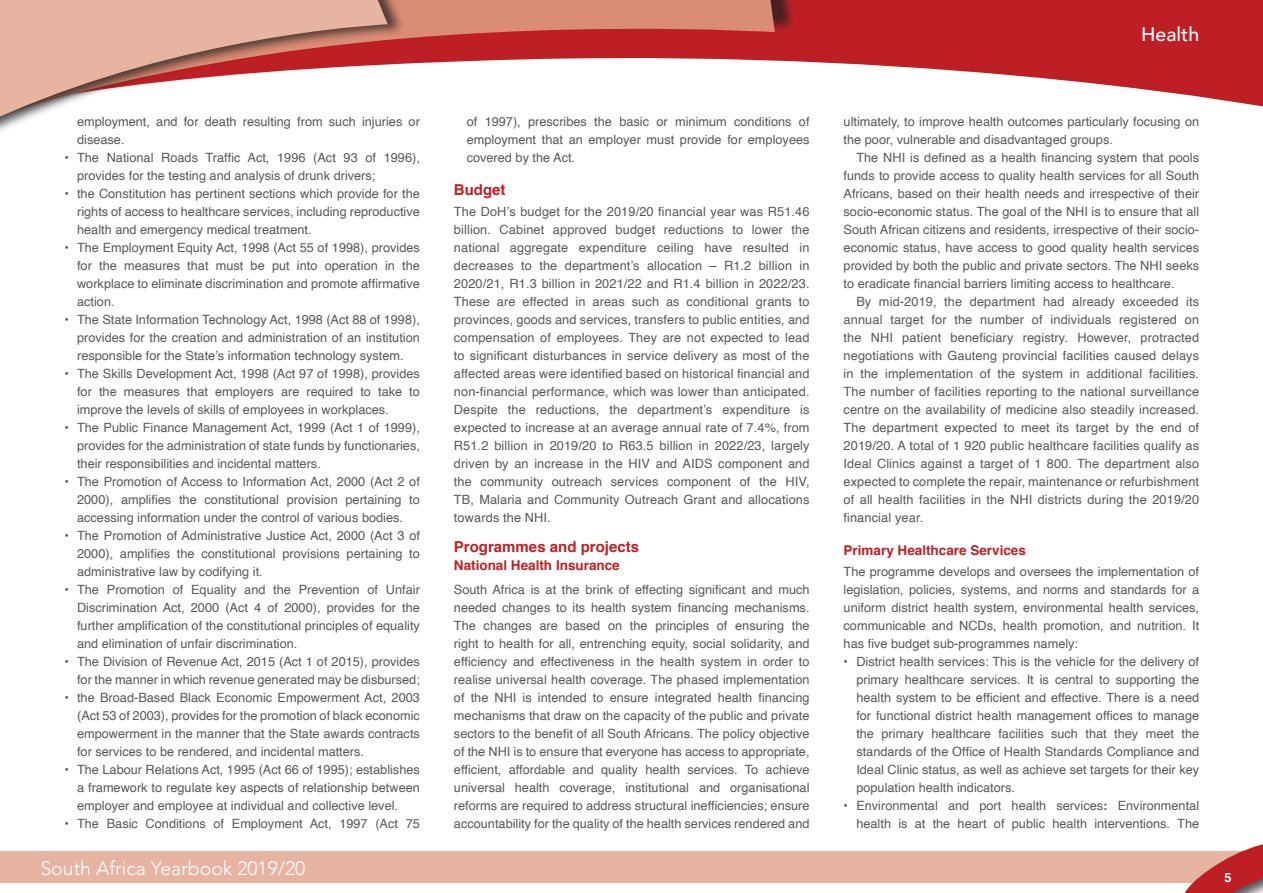
<style>
.page{position:relative;width:1263px;height:893px;background:#fff}
.page>*{position:absolute;margin:0;border:0;box-sizing:border-box;transform-origin:0 0}
.t1{font:300 19.5px "Avenir";color:#fff}
.t2{font:500 19.5px "Avenir";color:#fff}
.Heading1{font:700 15px "Helvetica";color:#be1f24}
.Heading1-2{font:700 13.5px "Helvetica";color:#be1f24}
.Heading2{font:700 13.5px "Helvetica";color:#be1f24}
.Heading2-2{font:12.75px/18px "Helvetica";color:#57585a;text-align:justify}
.t3{font:700 12.75px "Helvetica";color:#fff}
.s1{font-weight:700}
</style>
<div class="page">
<div style="left:0;top:851px;width:1245px;height:32px;background:#e7b4a2"></div>
<svg style="left:795px;top:0;width:468px;height:107px;fill:#be1f24"></svg>
<div style="left:0;top:0;width:795px;height:163px;background:#231f20;opacity:.75"></div>
<svg style="left:406px;top:0;width:369px;height:163px"></svg>
<div style="left:0;top:0;width:406px;height:250px;background:#231f20;opacity:.75"></div>
<svg style="left:0;top:0;width:388px;height:239px"></svg>
<svg style="left:1184px;top:844px;width:79px;height:49px"></svg>
<p class="Heading2-2" style="left:77px;top:113px;width:344px">employment, and for death resulting from such injuries or disease.</p>
<p class="Heading2-2" style="left:77px;top:149px;width:344px;text-indent:-13px">• The National Roads Traffic Act, 1996 (Act 93 of 1996), provides for the testing and analysis of drunk drivers;</p>
<p class="Heading2-2" style="left:77px;top:185px;width:344px;text-indent:-13px">• the Constitution has pertinent sections which provide for the rights of access to healthcare services, including reproductive health and emergency medical treatment.</p>
<p class="Heading2-2" style="left:77px;top:239px;width:344px;text-indent:-13px">• The Employment Equity Act, 1998 (Act 55 of 1998), provides for the measures that must be put into operation in the workplace to eliminate discrimination and promote affirmative action.</p>
<p class="Heading2-2" style="left:77px;top:311px;width:344px;text-indent:-13px">• The State Information Technology Act, 1998 (Act 88 of 1998), provides for the creation and administration of an institution responsible for the State’s information technology system.</p>
<p class="Heading2-2" style="left:77px;top:365px;width:344px;text-indent:-13px">• The Skills Development Act, 1998 (Act 97 of 1998), provides for the measures that employers are required to take to improve the levels of skills of employees in workplaces.</p>
<p class="Heading2-2" style="left:77px;top:419px;width:344px;text-indent:-13px">• The Public Finance Management Act, 1999 (Act 1 of 1999), provides for the administration of state funds by functionaries, their responsibilities and incidental matters.</p>
<p class="Heading2-2" style="left:77px;top:473px;width:344px;text-indent:-13px">• The Promotion of Access to Information Act, 2000 (Act 2 of 2000), amplifies the constitutional provision pertaining to accessing information under the control of various bodies.</p>
<p class="Heading2-2" style="left:77px;top:527px;width:344px;text-indent:-13px">• The Promotion of Administrative Justice Act, 2000 (Act 3 of 2000), amplifies the constitutional provisions pertaining to administrative law by codifying it.</p>
<p class="Heading2-2" style="left:77px;top:581px;width:344px;text-indent:-13px">• The Promotion of Equality and the Prevention of Unfair Discrimination Act, 2000 (Act 4 of 2000), provides for the further amplification of the constitutional principles of equality and elimination of unfair discrimination.</p>
<p class="Heading2-2" style="left:64px;top:653px;width:357px;text-align:right">• The Division of Revenue Act, 2015 (Act 1 of 2015), provides for the manner in which revenue generated may be disbursed;</p>
<p class="Heading2-2" style="left:77px;top:689px;width:344px;text-indent:-13px">• the Broad-Based Black Economic Empowerment Act, 2003 (Act 53 of 2003), provides for the promotion of black economic empowerment in the manner that the State awards contracts for services to be rendered, and incidental matters.</p>
<p class="Heading2-2" style="left:77px;top:761px;width:344px;text-indent:-13px">• The Labour Relations Act, 1995 (Act 66 of 1995); establishes a framework to regulate key aspects of relationship between employer and employee at individual and collective level.</p>
<p class="Heading2-2" style="left:64px;top:815px;width:357px">• The Basic Conditions of Employment Act, 1997 (Act 75</p>
<h1 class="t1" style="left:40px;top:856px;width:267px">South Africa Yearbook 2019/20</h1>
<p class="Heading2-2" style="left:467px;top:113px;width:344px">of 1997), prescribes the basic or minimum conditions of employment that an employer must provide for employees covered by the Act.</p>
<p class="Heading1" style="left:454px;top:178px;width:53px">Budget</p>
<p class="Heading2-2" style="left:454px;top:203px;width:357px">The DoH’s budget for the 2019/20 financial year was R51.46 billion. Cabinet approved budget reductions to lower the national aggregate expenditure ceiling have resulted in decreases to the department’s allocation – R1.2 billion in 2020/21, R1.3 billion in 2021/22 and R1.4 billion in 2022/23.<br>These are effected in areas such as conditional grants to provinces, goods and services, transfers to public entities, and compensation of employees. They are not expected to lead to significant disturbances in service delivery as most of the affected areas were identified based on historical financial and non‐financial performance, which was lower than anticipated.<br>Despite the reductions, the department’s expenditure is expected to increase at an average annual rate of 7.4%, from R51.2 billion in 2019/20 to R63.5 billion in 2022/23, largely driven by an increase in the HIV and AIDS component and the community outreach services component of the HIV, TB, Malaria and Community Outreach Grant and allocations towards the NHI.</p>
<p class="Heading1" style="left:454px;top:535px;width:187px">Programmes and projects</p>
<p class="Heading2" style="left:454px;top:554px;width:167px">National Health Insurance</p>
<p class="Heading2-2" style="left:454px;top:581px;width:357px">South Africa is at the brink of effecting significant and much needed changes to its health system financing mechanisms.<br>The changes are based on the principles of ensuring the right to health for all, entrenching equity, social solidarity, and efficiency and effectiveness in the health system in order to realise universal health coverage. The phased implementation of the NHI is intended to ensure integrated health financing mechanisms that draw on the capacity of the public and private sectors to the benefit of all South Africans. The policy objective of the NHI is to ensure that everyone has access to appropriate, efficient, affordable and quality health services. To achieve universal health coverage, institutional and organisational reforms are required to address structural inefficiencies; ensure accountability for the quality of the health services rendered and</p>
<h1 class="t2" style="left:1141px;top:18px;width:60px">Health</h1>
<p class="Heading2-2" style="left:843px;top:113px;width:357px">ultimately, to improve health outcomes particularly focusing on the poor, vulnerable and disadvantaged groups.</p>
<p class="Heading2-2" style="left:843px;top:149px;width:357px;text-indent:13px">The NHI is defined as a health financing system that pools funds to provide access to quality health services for all South Africans, based on their health needs and irrespective of their socio-economic status. The goal of the NHI is to ensure that all South African citizens and residents, irrespective of their socio&shy;economic status, have access to good quality health services provided by both the public and private sectors. The NHI seeks to eradicate financial barriers limiting access to healthcare.</p>
<p class="Heading2-2" style="left:843px;top:293px;width:357px;text-indent:13px">By mid-2019, the department had already exceeded its annual target for the number of individuals registered on the NHI patient beneficiary registry. However, protracted negotiations with Gauteng provincial facilities caused delays in the implementation of the system in additional facilities.<br>The number of facilities reporting to the national surveillance centre on the availability of medicine also steadily increased.<br>The department expected to meet its target by the end of 2019/20. A total of 1 920 public healthcare facilities qualify as Ideal Clinics against a target of 1 800. The department also expected to complete the repair, maintenance or refurbishment of all health facilities in the NHI districts during the 2019/20 financial year.</p>
<p class="Heading1-2" style="left:843px;top:539px;width:184px">Primary Healthcare Services</p>
<p class="Heading2-2" style="left:843px;top:563px;width:357px">The programme develops and oversees the implementation of legislation, policies, systems, and norms and standards for a uniform district health system, environmental health services, communicable and NCDs, health promotion, and nutrition. It has five budget sub-programmes namely:</p>
<p class="Heading2-2" style="left:856px;top:653px;width:344px;text-indent:-13px">• District health services: This is the vehicle for the delivery of primary healthcare services. It is central to supporting the health system to be efficient and effective. There is a need for functional district health management offices to manage the primary healthcare facilities such that they meet the standards of the Office of Health Standards Compliance and Ideal Clinic status, as well as achieve set targets for their key population health indicators.</p>
<p class="Heading2-2" style="left:843px;top:797px;width:357px;text-align:right">• Environmental and port health services<span class="s1">:</span> Environmental health is at the heart of public health interventions. The</p>
<p class="t3" style="left:1224px;top:867px;width:9px">5</p>
</div>
